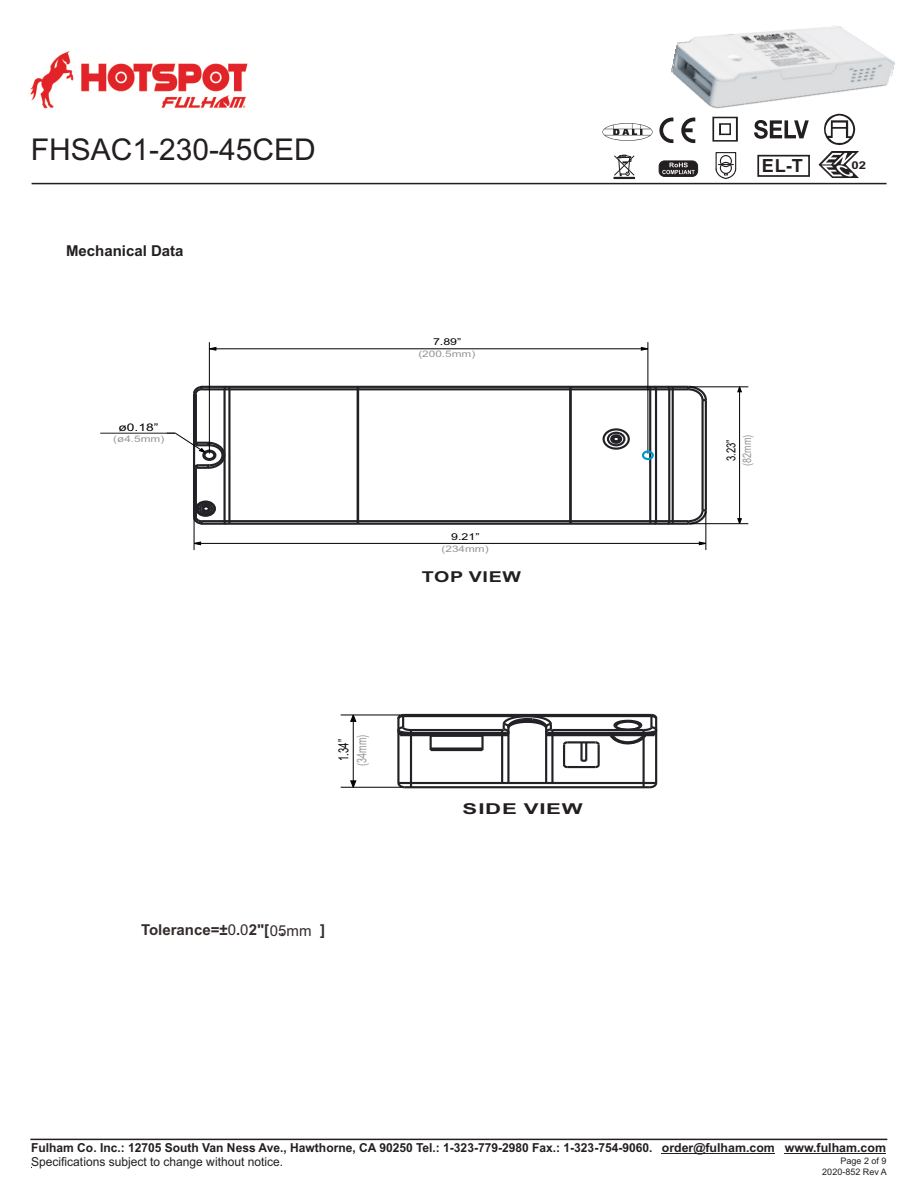
<style>
.page{position:relative;width:918px;height:1188px;background:#fff}
.page>*{position:absolute;margin:0;border:0;box-sizing:border-box;transform-origin:0 0}
.t1{font:30px "Arial";color:#231f20}
.t2{font:700 18.15px "Arial";color:#231f20}
.t3{font:700 15px "Arial";color:#332c2b}
.t4{font:700 15px "Arial";color:#231f20}
.t5{font:700 15px "Arial";letter-spacing:.04em;color:#231f20;scale:1.48 1}
.t6{font:700 15px "Arial";color:#231f20;scale:1.31 1}
.t7{font:13.95px "Arial";color:#000;scale:.68 1}
.t8{font:13.35px "Arial";color:#949698;scale:.68 1}
.t9{font:12.45px "Arial";color:#000;scale:.76 1}
.t10{font:700 12.3px "Arial";color:#231f20}
.t11{font:12.3px "Arial";color:#231f20}
.t12{font:11.85px "Arial";color:#949698;scale:.76 1}
.t13{font:700 10.8px "Arial";color:#231f20;scale:1.22 1}
.t14{font:10.5px "Arial";color:#000;scale:1.31 1}
.t15{font:9.45px "Arial";color:#000;scale:1.31 1}
.t16{font:9px "Arial";color:#949698;scale:1.31 1}
.t17{font:9px/10.8px "Arial";color:#231f20;text-align:right}
.s1{font-weight:400}
</style>
<div class="page">
<svg style="left:195px;top:542px;width:6px;height:3px"></svg>
<svg style="left:699px;top:542px;width:7px;height:3px"></svg>
<svg style="left:737px;top:386px;width:5px;height:6px"></svg>
<svg style="left:737px;top:518px;width:5px;height:5px"></svg>
<svg style="left:210px;top:347px;width:6px;height:4px"></svg>
<svg style="left:641px;top:347px;width:7px;height:4px"></svg>
<hr style="left:193px;top:394px;width:2px;height:123px;background:#222226">
<hr style="left:195px;top:469px;width:2px;height:48px;background:#222226">
<hr style="left:195px;top:394px;width:2px;height:48px;background:#222226">
<hr style="left:223px;top:389px;width:3px;height:132px;background:#222226">
<hr style="left:228px;top:387px;width:3px;height:137px;background:#222226">
<hr style="left:357px;top:387px;width:2px;height:137px;background:#222226">
<hr style="left:203px;top:523px;width:485px;height:2px;background:#222226">
<hr style="left:571px;top:520px;width:117px;height:2px;background:#222226">
<hr style="left:358px;top:520px;width:212px;height:2px;background:#222226">
<hr style="left:201px;top:520px;width:157px;height:2px;background:#222226">
<hr style="left:201px;top:388px;width:157px;height:2px;background:#222226">
<hr style="left:358px;top:388px;width:212px;height:2px;background:#222226">
<hr style="left:571px;top:388px;width:117px;height:2px;background:#222226">
<hr style="left:203px;top:386px;width:485px;height:2px;background:#222226">
<hr style="left:569px;top:387px;width:2px;height:137px;background:#222226">
<hr style="left:570px;top:387px;width:2px;height:137px;background:#222226">
<hr style="left:649px;top:387px;width:2px;height:137px;background:#222226">
<hr style="left:655px;top:389px;width:2px;height:132px;background:#222226">
<hr style="left:668px;top:389px;width:2px;height:132px;background:#222226">
<hr style="left:672px;top:387px;width:2px;height:137px;background:#222226">
<hr style="left:701px;top:400px;width:3px;height:110px;background:#222226">
<hr style="left:705px;top:400px;width:2px;height:110px;background:#222226">
<div style="left:195px;top:500px;width:21px;height:17px;border:2px solid #222226;border-radius:50%"></div>
<div style="left:197px;top:501px;width:18px;height:15px;border:2px solid #222226;border-radius:50%"></div>
<div style="left:199px;top:503px;width:14px;height:11px;border:2px solid #222226;border-radius:50%"></div>
<div style="left:201px;top:505px;width:10px;height:8px;border:2px solid #222226;border-radius:50%"></div>
<div style="left:202px;top:505px;width:8px;height:7px;border:2px solid #222226;border-radius:50%"></div>
<svg style="left:686px;top:508px;width:22px;height:18px"></svg>
<svg style="left:686px;top:385px;width:22px;height:17px"></svg>
<div style="left:603px;top:428px;width:27px;height:22px;border:2px solid #222226;border-radius:50%"></div>
<div style="left:607px;top:432px;width:18px;height:14px;border:2px solid #222226;border-radius:50%"></div>
<div style="left:610px;top:434px;width:12px;height:10px;border:2px solid #222226;border-radius:50%"></div>
<div style="left:611px;top:435px;width:10px;height:8px;border:2px solid #222226;border-radius:50%"></div>
<div style="left:612px;top:436px;width:8px;height:6px;border:2px solid #222226;border-radius:50%"></div>
<svg style="left:652px;top:385px;width:6px;height:9px"></svg>
<svg style="left:665px;top:385px;width:6px;height:9px"></svg>
<svg style="left:665px;top:519px;width:6px;height:6px"></svg>
<svg style="left:652px;top:519px;width:6px;height:6px"></svg>
<svg style="left:193px;top:385px;width:12px;height:9px"></svg>
<svg style="left:222px;top:385px;width:6px;height:7px"></svg>
<svg style="left:222px;top:519px;width:6px;height:6px"></svg>
<svg style="left:193px;top:515px;width:12px;height:15px"></svg>
<hr style="left:194px;top:519px;width:1px;height:31px;background:#000">
<hr style="left:209px;top:342px;width:1px;height:112px;background:#000">
<hr style="left:194px;top:543px;width:512px;height:1px;background:#000">
<hr style="left:691px;top:523px;width:57px;height:1px;background:#000">
<svg style="left:167px;top:432px;width:59px;height:39px"></svg>
<hr style="left:691px;top:387px;width:57px;height:1px;background:#000">
<hr style="left:209px;top:349px;width:439px;height:1px;background:#000">
<hr style="left:648px;top:342px;width:1px;height:112px;background:#000">
<hr style="left:706px;top:512px;width:1px;height:38px;background:#000">
<hr style="left:739px;top:387px;width:1px;height:137px;background:#000">
<div style="left:642px;top:450px;width:12px;height:10px;border:2px solid #09c;border-radius:50%"></div>
<svg style="left:350px;top:716px;width:6px;height:6px"></svg>
<svg style="left:350px;top:781px;width:6px;height:6px"></svg>
<hr style="left:397px;top:718px;width:3px;height:65px;background:#222226">
<hr style="left:410px;top:730px;width:2px;height:57px;background:#222226">
<svg style="left:430px;top:736px;width:2px;height:14px"></svg>
<hr style="left:481px;top:735px;width:3px;height:15px;background:#222226">
<hr style="left:501px;top:730px;width:2px;height:53px;background:#222226">
<hr style="left:405px;top:786px;width:245px;height:2px;background:#222226">
<hr style="left:398px;top:782px;width:258px;height:2px;background:#222226">
<hr style="left:507px;top:727px;width:3px;height:56px;background:#222226">
<hr style="left:567px;top:766px;width:29px;height:2px;background:#222226">
<hr style="left:545px;top:727px;width:2px;height:56px;background:#222226">
<hr style="left:431px;top:749px;width:52px;height:2px;background:#222226">
<hr style="left:551px;top:730px;width:3px;height:53px;background:#222226">
<hr style="left:431px;top:747px;width:52px;height:3px;background:#222226">
<hr style="left:567px;top:741px;width:29px;height:2px;background:#222226">
<hr style="left:563px;top:745px;width:2px;height:20px;background:#222226">
<hr style="left:431px;top:735px;width:52px;height:2px;background:#222226">
<hr style="left:400px;top:734px;width:108px;height:2px;background:#222226">
<hr style="left:546px;top:734px;width:108px;height:2px;background:#222226">
<hr style="left:580px;top:742px;width:3px;height:19px;background:#222226">
<svg style="left:582px;top:743px;width:5px;height:19px"></svg>
<hr style="left:552px;top:732px;width:92px;height:2px;background:#222226">
<hr style="left:411px;top:732px;width:91px;height:2px;background:#222226">
<hr style="left:552px;top:729px;width:92px;height:2px;background:#222226">
<hr style="left:411px;top:729px;width:91px;height:2px;background:#222226">
<hr style="left:598px;top:745px;width:2px;height:20px;background:#222226">
<hr style="left:403px;top:715px;width:248px;height:2px;background:#222226">
<hr style="left:403px;top:714px;width:248px;height:2px;background:#222226">
<hr style="left:643px;top:737px;width:2px;height:50px;background:#222226">
<hr style="left:655px;top:718px;width:2px;height:65px;background:#222226">
<svg style="left:648px;top:781px;width:10px;height:8px"></svg>
<svg style="left:396px;top:781px;width:11px;height:8px"></svg>
<svg style="left:563px;top:741px;width:6px;height:6px"></svg>
<svg style="left:563px;top:763px;width:6px;height:6px"></svg>
<svg style="left:593px;top:741px;width:7px;height:6px"></svg>
<svg style="left:593px;top:763px;width:7px;height:6px"></svg>
<svg style="left:396px;top:713px;width:17px;height:24px"></svg>
<svg style="left:608px;top:713px;width:50px;height:33px"></svg>
<svg style="left:500px;top:713px;width:55px;height:23px"></svg>
<hr style="left:353px;top:715px;width:1px;height:72px;background:#000">
<hr style="left:341px;top:787px;width:61px;height:1px;background:#000">
<hr style="left:341px;top:715px;width:59px;height:1px;background:#000">
<hr style="left:100px;top:433px;width:75px;height:1px;background:#231f20">
<hr style="left:32px;top:183px;width:855px;height:1px;background:#231f20">
<hr style="left:30px;top:1139px;width:857px;height:1px;background:#231f20">
<hr style="left:662px;top:1153px;width:113px;height:1px;background:#231f20">
<hr style="left:785px;top:1153px;width:101px;height:1px;background:#231f20">
<svg style="left:602px;top:123px;width:51px;height:18px"></svg>
<svg style="left:614px;top:155px;width:21px;height:21px"></svg>
<hr style="left:614px;top:177px;width:21px;height:2px;background:#231f20">
<svg style="left:659px;top:161px;width:39px;height:16px"></svg>
<svg style="left:662px;top:163px;width:33px;height:11px"></svg>
<svg style="left:659px;top:119px;width:14px;height:24px"></svg>
<svg style="left:681px;top:130px;width:14px;height:13px"></svg>
<svg style="left:819px;top:151px;width:40px;height:27px"></svg>
<svg style="left:754px;top:130px;width:52px;height:9px"></svg>
<div style="left:716px;top:152px;width:20px;height:18px;border:1px solid #231f20"></div>
<svg style="left:715px;top:154px;width:22px;height:26px"></svg>
<svg style="left:824px;top:130px;width:32px;height:15px"></svg>
<svg style="left:713px;top:130px;width:25px;height:12px"></svg>
<div style="left:757px;top:155px;width:53px;height:22px;border:2px solid #231f20"></div>
<img style="left:30px;top:51px;width:218px;height:58px">
<img style="left:666px;top:25px;width:229px;height:105px">
<h1 class="t1" style="left:31px;top:138px;width:287px">FHSAC1-230-45CED</h1>
<p class="t4" style="left:66px;top:245px;width:119px">Mechanical Data</p>
<p class="t14" style="left:119px;top:423px;width:32px">ø0.18”</p>
<p class="t16" style="left:113px;top:435px;width:41px">(ø4.5mm)</p>
<p class="t15" style="left:433px;top:338px;width:23px">7.89”</p>
<p class="t16" style="left:418px;top:350px;width:45px">(200.5mm)</p>
<p class="t15" style="left:451px;top:533px;width:23px">9.21”</p>
<p class="t16" style="left:442px;top:546px;width:38px">(234mm)</p>
<p class="t6" style="left:422px;top:571px;width:77px">TOP VIEW</p>
<p class="t8" style="left:357px;top:766px;width:47px;rotate:-90deg">(34mm)</p>
<p class="t7" style="left:338px;top:761px;width:33px;rotate:-90deg">1.34”</p>
<p class="t3" style="left:141px;top:924px;width:172px">Tolerance=±<span class="s1">0</span>.<span class="s1">0</span>2"[<span class="s1">05mm</span></p>
<p class="t3" style="left:281px;top:924px;width:6px">.</p>
<p class="t3" style="left:320px;top:924px;width:6px">]</p>
<p class="t5" style="left:463px;top:803px;width:83px">SIDE VIEW</p>
<h2 class="t2" style="left:762px;top:159px;width:43px">EL-T</h2>
<p class="t13" style="left:852px;top:161px;width:13px">02</p>
<p class="t12" style="left:743px;top:466px;width:42px;rotate:-90deg">(82mm)</p>
<p class="t9" style="left:726px;top:461px;width:30px;rotate:-90deg">3.23”</p>
<p class="t10" style="left:31px;top:1143px;width:623px">Fulham Co. Inc.: 12705 South Van Ness Ave., Hawthorne, CA 90250 Tel.: 1-323-779-2980 Fax.: 1-323-754-9060.</p>
<p class="t11" style="left:31px;top:1157px;width:253px">Specifications subject to change without notice.</p>
<p class="t10" style="left:662px;top:1143px;width:226px">order@fulham.com www.fulham.com</p>
<p class="t17" style="left:822px;top:1157px;width:66px">Page 2 of 9<br>2020-852 Rev A</p>
</div>
